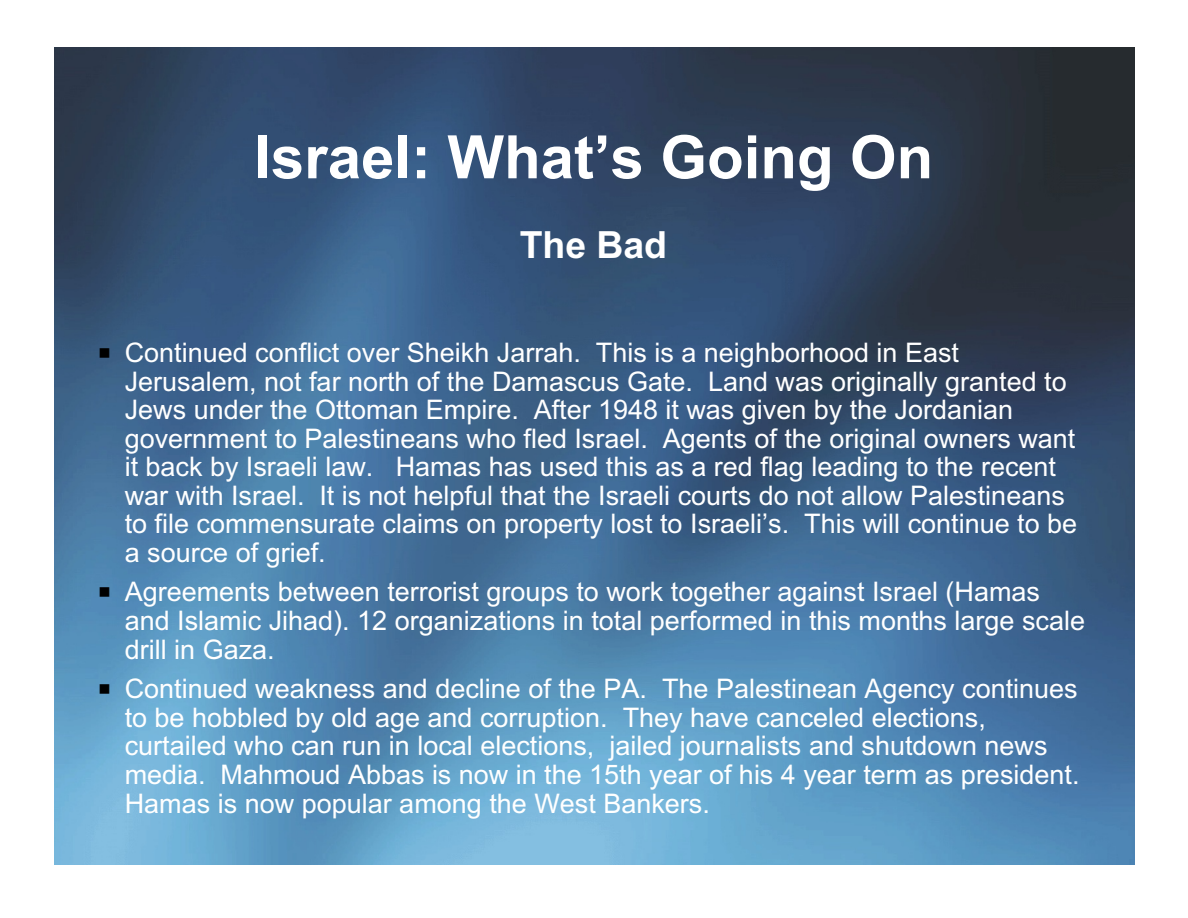
<style>
.page{position:relative;width:1188px;height:918px;background:#fff}
.page>*{position:absolute;margin:0;border:0;box-sizing:border-box;transform-origin:0 0}
.t1{font:700 60px "Arial";color:#fff}
.t2{font:700 37.5px "Arial";color:#fff}
.t3{font:27px/28.5px "Arial";color:#fff}
</style>
<div class="page">
<img style="left:54px;top:47px;width:1080px;height:817px">
<svg style="left:100px;top:348px;width:9px;height:10px"></svg>
<svg style="left:100px;top:588px;width:9px;height:9px"></svg>
<svg style="left:100px;top:685px;width:9px;height:9px"></svg>
<h1 class="t1" style="left:254px;top:135px;width:680px">Israel: What’s Going On</h1>
<h2 class="t2" style="left:520px;top:231px;width:149px">The Bad</h2>
<p class="t3" style="left:125px;top:341px;width:954px">Continued conflict over Sheikh Jarrah. This is a neighborhood in East Jerusalem, not far north of the Damascus Gate. Land was originally granted to Jews under the Ottoman Empire. After 1948 it was given by the Jordanian government to Palestineans who fled Israel. Agents of the original owners want it back by Israeli law. Hamas has used this as a red flag leading to the recent war with Israel. It is not helpful that the Israeli courts do not allow Palestineans to file commensurate claims on property lost to Israeli’s. This will continue to be a source of grief.</p>
<p class="t3" style="left:125px;top:580px;width:962px">Agreements between terrorist groups to work together against Israel (Hamas and Islamic Jihad). 12 organizations in total performed in this months large scale drill in Gaza.</p>
<p class="t3" style="left:125px;top:677px;width:956px">Continued weakness and decline of the PA. The Palestinean Agency continues to be hobbled by old age and corruption. They have canceled elections, curtailed who can run in local elections, jailed journalists and shutdown news media. Mahmoud Abbas is now in the 15th year of his 4 year term as president.<br>Hamas is now popular among the West Bankers.</p>
</div>
